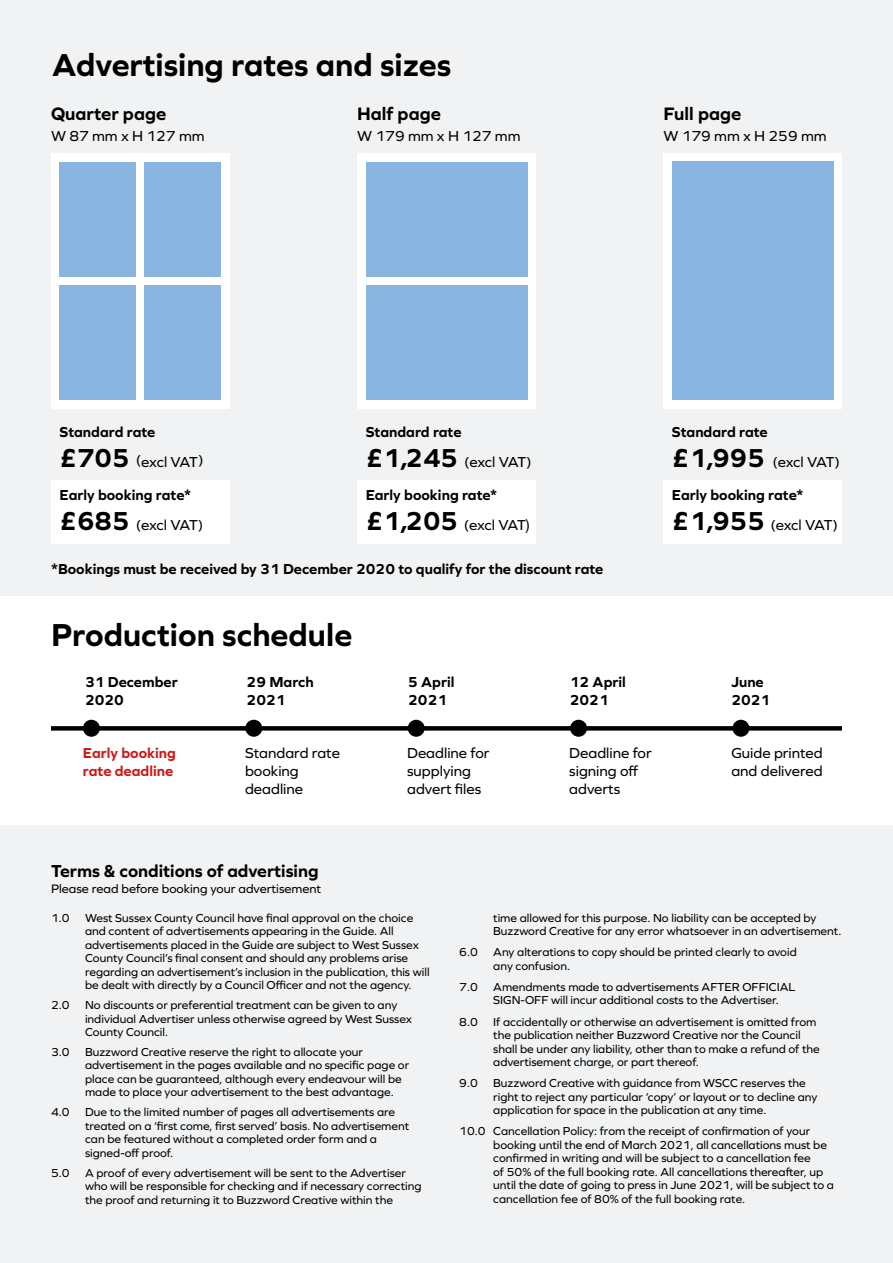
<style>
.page{position:relative;width:893px;height:1263px;background:#fff}
.page>*{position:absolute;margin:0;border:0;box-sizing:border-box;transform-origin:0 0}
.t1{font:700 33px "Graphie";color:#000}
.t2{font:700 18.75px "Graphie";color:#000}
.t3{font:700 18px "Graphie";color:#000}
.t4{font:700 15px/30px "Graphie";color:#000}
.t5{font:15px/18px "Graphie";color:#000}
.t6{font:700 15px/18px "Graphie";color:#cd1719}
.t7{font:12.75px "Graphie";color:#000}
.t8{font:12px/13.5px "Graphie";color:#000}
.s1{font-size:27px}
.s2{font-weight:400}
.s3{font-family:"Helvetica Neue LT Std";font-weight:400}
</style>
<div class="page">
<div style="left:0;top:0;width:893px;height:595px;background:#f0f2f4"></div>
<div style="left:51px;top:480px;width:179px;height:64px;background:#fff"></div>
<div style="left:357px;top:480px;width:179px;height:64px;background:#fff"></div>
<div style="left:663px;top:480px;width:179px;height:64px;background:#fff"></div>
<div style="left:0;top:826px;width:893px;height:437px;background:#f0f2f4"></div>
<div style="left:51px;top:726px;width:791px;height:5px;background:#000"></div>
<div style="left:83px;top:720px;width:17px;height:17px;background:#000;border-radius:50%"></div>
<div style="left:245px;top:720px;width:17px;height:17px;background:#000;border-radius:50%"></div>
<div style="left:408px;top:720px;width:17px;height:17px;background:#000;border-radius:50%"></div>
<div style="left:570px;top:720px;width:17px;height:17px;background:#000;border-radius:50%"></div>
<div style="left:732px;top:720px;width:17px;height:17px;background:#000;border-radius:50%"></div>
<div style="left:51px;top:153px;width:179px;height:255px;background:#fff"></div>
<div style="left:60px;top:162px;width:76px;height:114px;background:#8ab5e1"></div>
<div style="left:145px;top:162px;width:76px;height:114px;background:#8ab5e1"></div>
<div style="left:60px;top:285px;width:76px;height:115px;background:#8ab5e1"></div>
<div style="left:145px;top:285px;width:76px;height:115px;background:#8ab5e1"></div>
<div style="left:357px;top:153px;width:179px;height:255px;background:#fff"></div>
<div style="left:366px;top:162px;width:161px;height:114px;background:#8ab5e1"></div>
<div style="left:366px;top:285px;width:161px;height:115px;background:#8ab5e1"></div>
<div style="left:663px;top:153px;width:179px;height:255px;background:#fff"></div>
<div style="left:672px;top:162px;width:161px;height:238px;background:#8ab5e1"></div>
<h1 class="t1" style="left:52px;top:45px;width:401px">Advertising rates and sizes</h1>
<h2 class="t2" style="left:51px;top:103px;width:117px">Quarter page</h2>
<p class="t5" style="left:51px;top:126px;width:155px">W 87 mm x H 127 mm</p>
<h2 class="t2" style="left:357px;top:103px;width:85px">Half page</h2>
<p class="t5" style="left:357px;top:126px;width:165px">W 179 mm x H 127 mm</p>
<h2 class="t2" style="left:663px;top:103px;width:79px">Full page</h2>
<p class="t5" style="left:663px;top:126px;width:165px">W 179 mm x H 259 mm</p>
<p class="t4" style="left:366px;top:416px;width:168px">Standard rate <span class="s1">£1,245</span> <span class="s2">(excl VAT)</span></p>
<p class="t4" style="left:60px;top:416px;width:146px">Standard rate <span class="s1">£705</span> <span class="s2">(excl VAT)</span></p>
<p class="t4" style="left:60px;top:480px;width:145px">Early booking rate* <span class="s1">£685</span> <span class="s2">(excl VAT)</span></p>
<p class="t4" style="left:366px;top:480px;width:165px">Early booking rate* <span class="s1">£1,205</span> <span class="s2">(excl VAT</span><span class="s3">)</span></p>
<p class="t4" style="left:672px;top:416px;width:170px">Standard rate <span class="s1">£1,995</span> <span class="s2">(excl VAT)</span></p>
<p class="t4" style="left:672px;top:480px;width:168px">Early booking rate* <span class="s1">£1,955</span> <span class="s2">(excl VAT)</span></p>
<p class="t4" style="left:51px;top:553px;width:554px">*Bookings must be received by 31 December 2020 to qualify for the discount rate</p>
<h1 class="t1" style="left:51px;top:615px;width:303px">Production schedule</h1>
<p class="t4" style="left:85px;top:673px;width:94px;line-height:18px">31 December<br>2020</p>
<p class="t4" style="left:247px;top:673px;width:69px;line-height:18px">29 March<br>2021</p>
<p class="t4" style="left:408px;top:673px;width:48px;line-height:18px">5 April<br>2021</p>
<p class="t4" style="left:570px;top:673px;width:58px;line-height:18px">12 April<br>2021</p>
<p class="t4" style="left:731px;top:673px;width:41px;line-height:18px">June<br>2021</p>
<p class="t6" style="left:83px;top:743px;width:95px">Early booking rate deadline</p>
<p class="t5" style="left:245px;top:743px;width:97px">Standard rate booking deadline</p>
<p class="t5" style="left:407px;top:743px;width:84px">Deadline for supplying advert files</p>
<p class="t5" style="left:569px;top:743px;width:84px">Deadline for signing off adverts</p>
<p class="t5" style="left:731px;top:743px;width:93px">Guide printed and delivered</p>
<h3 class="t3" style="left:51px;top:860px;width:269px">Terms &amp; conditions of advertising</h3>
<p class="t7" style="left:51px;top:881px;width:272px">Please read before booking your advertisement</p>
<p class="t8" style="left:51px;top:911px;width:20px">1.0</p>
<p class="t8" style="left:85px;top:911px;width:346px">West Sussex County Council have final approval on the choice and content of advertisements appearing in the Guide. All advertisements placed in the Guide are subject to West Sussex County Council’s final consent and should any problems arise regarding an advertisement’s inclusion in the publication, this will be dealt with directly by a Council Officer and not the agency.</p>
<p class="t8" style="left:51px;top:998px;width:20px">2.0</p>
<p class="t8" style="left:85px;top:998px;width:329px">No discounts or preferential treatment can be given to any individual Advertiser unless otherwise agreed by West Sussex<br>County Council.</p>
<p class="t8" style="left:51px;top:1045px;width:20px">3.0</p>
<p class="t8" style="left:85px;top:1045px;width:326px">Buzzword Creative reserve the right to allocate your advertisement in the pages available and no specific page or place can be guaranteed, although every endeavour will be made to place your advertisement to the best advantage.</p>
<p class="t8" style="left:51px;top:1105px;width:20px">4.0</p>
<p class="t8" style="left:85px;top:1105px;width:326px">Due to the limited number of pages all advertisements are treated on a ‘first come, first served’ basis. No advertisement can be featured without a completed order form and a signed‑off proof.</p>
<p class="t8" style="left:51px;top:1166px;width:20px">5.0</p>
<p class="t8" style="left:85px;top:1166px;width:338px">A proof of every advertisement will be sent to the Advertiser who will be responsible for checking and if necessary correcting the proof and returning it to Buzzword Creative within the</p>
<p class="t8" style="left:493px;top:911px;width:350px">time allowed for this purpose. No liability can be accepted by<br>Buzzword Creative for any error whatsoever in an advertisement.</p>
<p class="t8" style="left:459px;top:945px;width:20px">6.0</p>
<p class="t8" style="left:493px;top:945px;width:305px">Any alterations to copy should be printed clearly to avoid any confusion.</p>
<p class="t8" style="left:459px;top:980px;width:20px">7.0</p>
<p class="t8" style="left:493px;top:980px;width:304px">Amendments made to advertisements AFTER OFFICIAL<br>SIGN‑OFF will incur additional costs to the Advertiser.</p>
<p class="t8" style="left:459px;top:1014px;width:20px">8.0</p>
<p class="t8" style="left:493px;top:1014px;width:328px">If accidentally or otherwise an advertisement is omitted from the publication neither Buzzword Creative nor the Council shall be under any liability, other than to make a refund of the advertisement charge, or part thereof.</p>
<p class="t8" style="left:459px;top:1076px;width:20px">9.0</p>
<p class="t8" style="left:493px;top:1076px;width:326px">Buzzword Creative with guidance from WSCC reserves the right to reject any particular ‘copy’ or layout or to decline any application for space in the publication at any time.</p>
<p class="t8" style="left:493px;top:1124px;width:342px;text-indent:-34px">10.0 Cancellation Policy: from the receipt of confirmation of your booking until the end of March 2021, all cancellations must be confirmed in writing and will be subject to a cancellation fee<br>of 50% of the full booking rate. All cancellations thereafter, up until the date of going to press in June 2021, will be subject to a cancellation fee of 80% of the full booking rate.</p>
</div>
